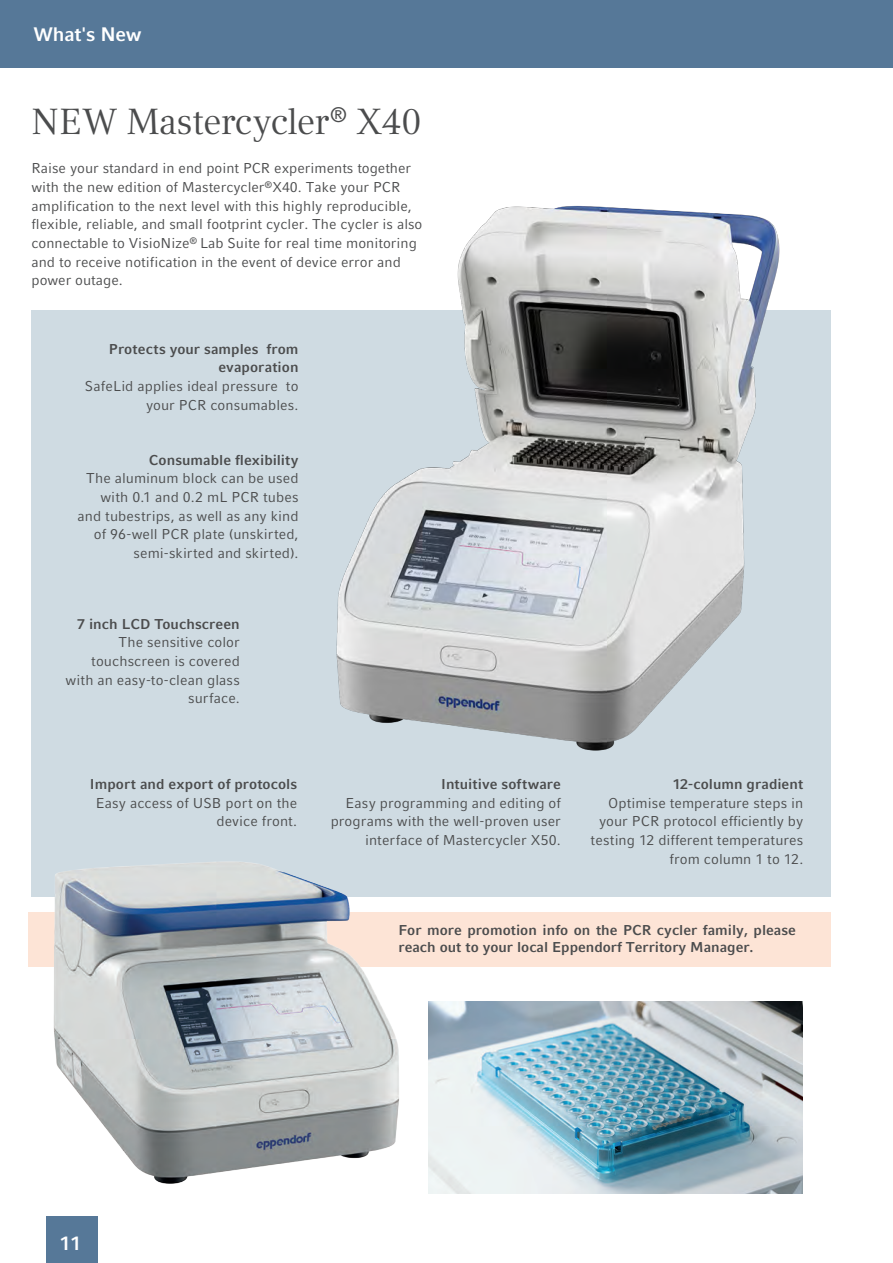
<style>
.page{position:relative;width:893px;height:1263px;background:#fff}
.page>*{position:absolute;margin:0;border:0;box-sizing:border-box;transform-origin:0 0}
.t1{font:36px "Compatil Textfor Eppendorf";letter-spacing:-.02em;color:#4b4c4d}
.t2{font:700 19.5px "Compatil Factfor Eppendorf";letter-spacing:-.015em;color:#fff}
.t3{font:14.25px/18.8px "Compatil Factfor Eppendorf";color:#4b4c4d;text-align:right}
.t4{font:700 14.25px/18.8px "Compatil Factfor Eppendorf";color:#4b4c4d;text-align:right}
</style>
<div class="page">
<div style="left:0;top:0;width:893px;height:68px;background:#567898"></div>
<div style="left:47px;top:1216px;width:51px;height:47px;background:#567898"></div>
<div style="left:32px;top:310px;width:799px;height:586px;background:#cfdbe2"></div>
<img style="left:336px;top:205px;width:444px;height:546px">
<div style="left:28px;top:912px;width:802px;height:55px;background:#fde4d6"></div>
<img style="left:33px;top:861px;width:388px;height:323px">
<img style="left:429px;top:1001px;width:373px;height:193px">
<h2 class="t2" style="left:34px;top:23px;width:110px">What's New</h2>
<h1 class="t1" style="left:32px;top:100px;width:391px">NEW Mastercycler<sup>®</sup> X40</h1>
<p class="t3" style="left:31px;top:159px;width:392px;text-align:left">Raise your standard in end point PCR experiments together with the new edition of Mastercycler<sup>®</sup>X40. Take your PCR amplification to the next level with this highly reproducible, flexible, reliable, and small footprint cycler. The cycler is also connectable to VisioNize<sup>®</sup> Lab Suite for real time monitoring and to receive notification in the event of device error and power outage.</p>
<p class="t4" style="left:109px;top:339px;width:191px">Protects your samples from evaporation</p>
<p class="t3" style="left:85px;top:377px;width:215px">SafeLid applies ideal pressure to your PCR consumables.</p>
<p class="t4" style="left:149px;top:450px;width:151px">Consumable flexibility</p>
<p class="t3" style="left:78px;top:469px;width:222px">The aluminum block can be used with 0.1 and 0.2 mL PCR tubes and tubestrips, as well as any kind of 96-well PCR plate (unskirted, semi-skirted and skirted).</p>
<p class="t4" style="left:77px;top:614px;width:164px">7 inch LCD Touchscreen</p>
<p class="t3" style="left:65px;top:633px;width:176px">The sensitive color touchscreen is covered with an easy-to-clean glass surface.</p>
<p class="t4" style="left:90px;top:775px;width:209px">Import and export of protocols</p>
<p class="t3" style="left:96px;top:793px;width:203px">Easy access of USB port on the device front.</p>
<p class="t4" style="left:441px;top:775px;width:121px">Intuitive software</p>
<p class="t3" style="left:331px;top:793px;width:232px">Easy programming and editing of programs with the well-proven user interface of Mastercycler X50.</p>
<p class="t4" style="left:673px;top:775px;width:132px">12-column gradient</p>
<p class="t3" style="left:591px;top:793px;width:214px">Optimise temperature steps in your PCR protocol efficiently by testing 12 different temperatures from column 1 to 12.</p>
<p class="t4" style="left:399px;top:921px;width:399px;line-height:17.1px;text-align:left">For more promotion info on the PCR cycler family, please reach out to your local Eppendorf Territory Manager.</p>
<h2 class="t2" style="left:60px;top:1231px;width:23px">11</h2>
</div>
